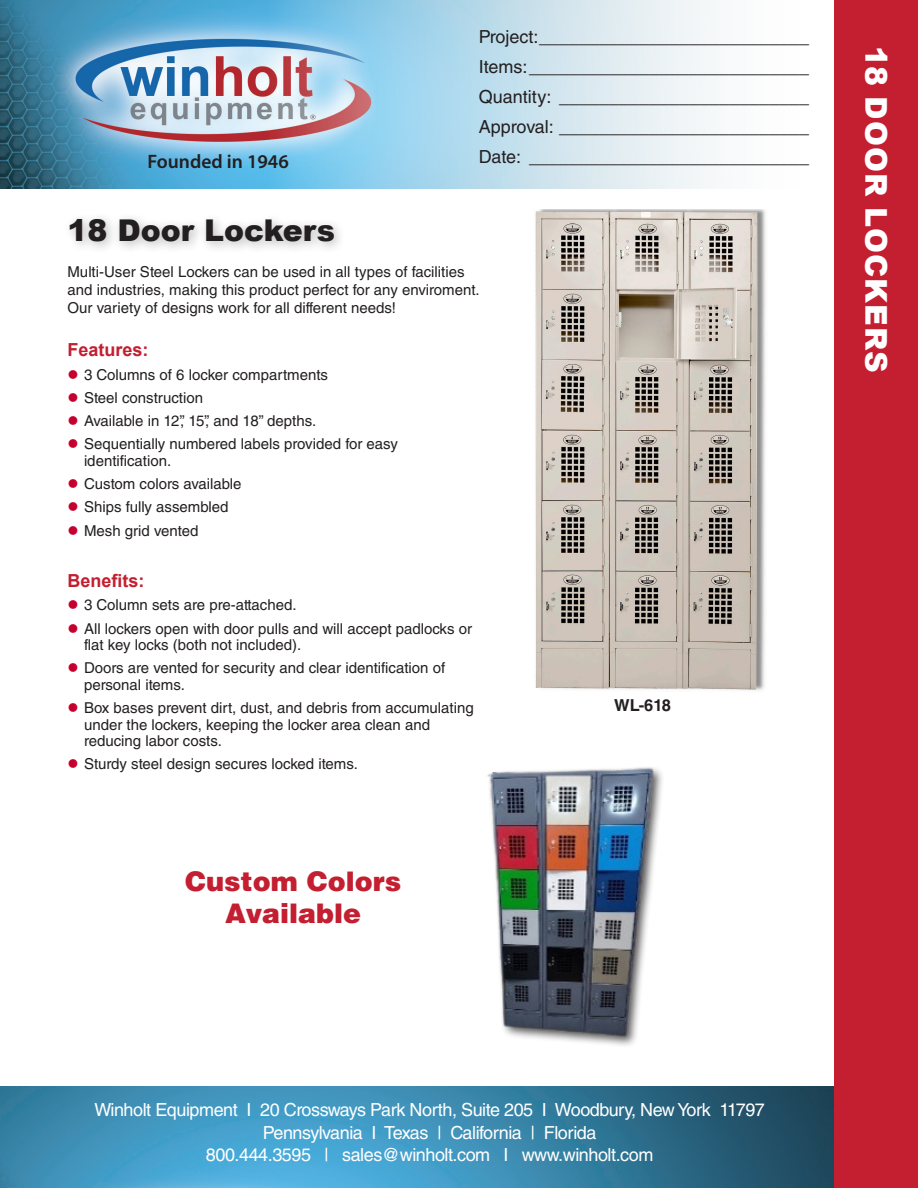
<style>
.page{position:relative;width:918px;height:1188px;background:#fff}
.page>*{position:absolute;margin:0;border:0;box-sizing:border-box;transform-origin:0 0}
.Sidebar_Titles_FL{font:900 30px "Arial";letter-spacing:.035em;color:#fff}
.Subtitles_Product_Names{font:900 30px "Arial";color:#231f20}
.Subhead{font:900 27px/32.4px "Helvetica LT Std";color:#c31f31;text-align:center}
.t1{font:600 19.5px "Myriad Pro";color:#231f20}
.Lined_copy_at_top{font:18px "Helvetica LT Std";color:#231f20}
.t2{font:18px/22.5px "Helvetica LT Std";letter-spacing:-.025em;color:#fff;text-align:center}
.Product_descriptor{font:700 18px "Arial";color:#c31f31}
.Subhead-2{font:700 18px "Arial";color:#c31f31}
.Photo_Caption{font:700 16.5px "Helvetica LT Std";color:#231f20}
.Product_descriptor-2{font:15px/16.5px "Helvetica LT Std";color:#231f20}
.s1{color:#c5002e}
</style>
<div class="page">
<img style="left:0;top:1087px;width:834px;height:101px">
<div style="left:834px;top:0;width:84px;height:1188px;background:#c31f31"></div>
<img style="left:0;top:0;width:710px;height:189px">
<div style="left:63px;top:212px;width:283px;height:42px;background:#231f20;opacity:.3"></div>
<img style="left:535px;top:210px;width:231px;height:481px">
<img style="left:487px;top:767px;width:175px;height:279px">
<h3 class="t1" style="left:147px;top:149px;width:143px">Founded in 1946</h3>
<p class="Subtitles_Product_Names" style="left:68px;top:209px;width:269px">18 Door Lockers</p>
<p class="Lined_copy_at_top" style="left:479px;top:26px;width:332px">Project:___________________________</p>
<p class="Lined_copy_at_top" style="left:479px;top:56px;width:332px">Items:____________________________</p>
<p class="Lined_copy_at_top" style="left:479px;top:86px;width:332px">Quantity: _________________________</p>
<p class="Lined_copy_at_top" style="left:479px;top:116px;width:332px">Approval: _________________________</p>
<p class="Lined_copy_at_top" style="left:479px;top:146px;width:332px">Date: ____________________________</p>
<p class="Product_descriptor-2" style="left:68px;top:263px;width:414px;line-height:18px">Multi-User Steel Lockers can be used in all types of facilities and industries, making this product perfect for any enviroment.<br>Our variety of designs work for all different needs!</p>
<p class="Product_descriptor" style="left:68px;top:337px;width:83px">Features:</p>
<p class="Product_descriptor-2" style="left:68px;top:366px;width:262px"><span class="s1">●</span> 3 Columns of 6 locker compartments</p>
<p class="Product_descriptor-2" style="left:68px;top:389px;width:137px"><span class="s1">●</span> Steel construction</p>
<p class="Product_descriptor-2" style="left:68px;top:412px;width:250px"><span class="s1">●</span> Available in 12”, 15”, and 18” depths.</p>
<p class="Product_descriptor-2" style="left:84px;top:436px;width:315px;text-indent:-16px"><span class="s1">●</span> Sequentially numbered labels provided for easy identification.</p>
<p class="Product_descriptor-2" style="left:68px;top:475px;width:176px"><span class="s1">●</span> Custom colors available</p>
<p class="Product_descriptor-2" style="left:68px;top:499px;width:162px"><span class="s1">●</span> Ships fully assembled</p>
<p class="Product_descriptor-2" style="left:68px;top:522px;width:132px"><span class="s1">●</span> Mesh grid vented</p>
<p class="Subhead-2" style="left:68px;top:568px;width:79px">Benefits:</p>
<p class="Product_descriptor-2" style="left:68px;top:597px;width:231px"><span class="s1">●</span> 3 Column sets are pre-attached.</p>
<p class="Product_descriptor-2" style="left:84px;top:620px;width:390px;text-indent:-16px"><span class="s1">●</span> All lockers open with door pulls and will accept padlocks or flat key locks (both not included).</p>
<p class="Product_descriptor-2" style="left:84px;top:660px;width:363px;text-indent:-16px"><span class="s1">●</span> Doors are vented for security and clear identification of personal items.</p>
<p class="Product_descriptor-2" style="left:84px;top:700px;width:391px;text-indent:-16px"><span class="s1">●</span> Box bases prevent dirt, dust, and debris from accumulating under the lockers, keeping the locker area clean and reducing labor costs.</p>
<p class="Product_descriptor-2" style="left:68px;top:756px;width:292px"><span class="s1">●</span> Sturdy steel design secures locked items.</p>
<p class="Subhead" style="left:185px;top:864px;width:217px">Custom Colors<br>Available</p>
<p class="Photo_Caption" style="left:614px;top:695px;width:58px">WL-618</p>
<p class="Sidebar_Titles_FL" style="left:898px;top:46px;width:329px;rotate:90deg">18 DOOR LOCKERS</p>
<p class="t2" style="left:94px;top:1099px;width:672px">Winholt Equipment I 20 Crossways Park North, Suite 205 I Woodbury, New York 11797<br>Pennsylvania I Texas | California | Florida<br>800.444.3595 | sales@winholt.com I www.winholt.com</p>
</div>
